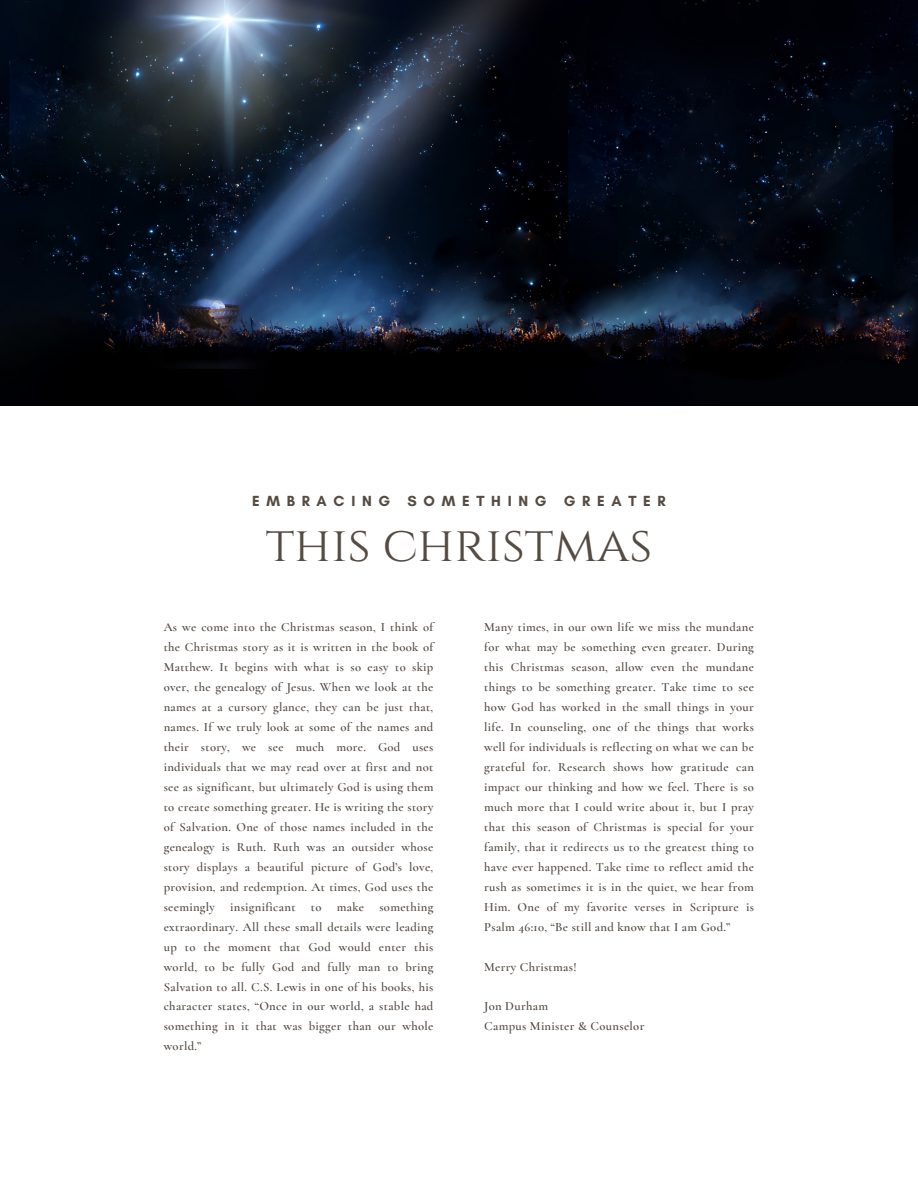
<style>
.page{position:relative;width:918px;height:1188px;background:#fff}
.page>*{position:absolute;margin:0;border:0;box-sizing:border-box;transform-origin:0 0}
.t1{font:49.35px "Cinzel";color:#544b43}
.t2{font:700 14.85px "Glacial Indifference";letter-spacing:.45em;color:#544b43}
.t3{font:600 12.6px/20px "Cormorant Garamond";letter-spacing:.025em;color:#544b43;text-align:justify}
</style>
<div class="page">
<img style="left:0;top:0;width:918px;height:406px">
<p class="t2" style="left:252px;top:492px;width:415px">EMBRACING SOMETHING GREATER</p>
<p class="t1" style="left:266px;top:513px;width:388px">THIS CHRISTMAS</p>
<p class="t3" style="left:164px;top:617px;width:271px">As we come into the Christmas season, I think of the Christmas story as it is written in the book of Matthew. It begins with what is so easy to skip over, the genealogy of Jesus. When we look at the names at a cursory glance, they can be just that, names. If we truly look at some of the names and their story, we see much more. God uses individuals that we may read over at first and not see as significant, but ultimately God is using them to create something greater. He is writing the story of Salvation. One of those names included in the genealogy is Ruth. Ruth was an outsider whose story displays a beautiful picture of God’s love, provision, and redemption. At times, God uses the seemingly insignificant to make something extraordinary. All these small details were leading up to the moment that God would enter this world, to be fully God and fully man to bring Salvation to all. C.S. Lewis in one of his books, his character states, “Once in our world, a stable had something in it that was bigger than our whole world.”</p>
<p class="t3" style="left:484px;top:617px;width:271px">Many times, in our own life we miss the mundane for what may be something even greater. During this Christmas season, allow even the mundane things to be something greater. Take time to see how God has worked in the small things in your life. In counseling, one of the things that works well for individuals is reflecting on what we can be grateful for. Research shows how gratitude can impact our thinking and how we feel. There is so much more that I could write about it, but I pray that this season of Christmas is special for your family, that it redirects us to the greatest thing to have ever happened. Take time to reflect amid the rush as sometimes it is in the quiet, we hear from Him. One of my favorite verses in Scripture is Psalm 46:10, “Be still and know that I am God.”</p>
<p class="t3" style="left:484px;top:957px;width:94px">Merry Christmas!</p>
<p class="t3" style="left:484px;top:996px;width:65px">Jon Durham</p>
<p class="t3" style="left:484px;top:1016px;width:162px">Campus Minister &amp; Counselor</p>
</div>
